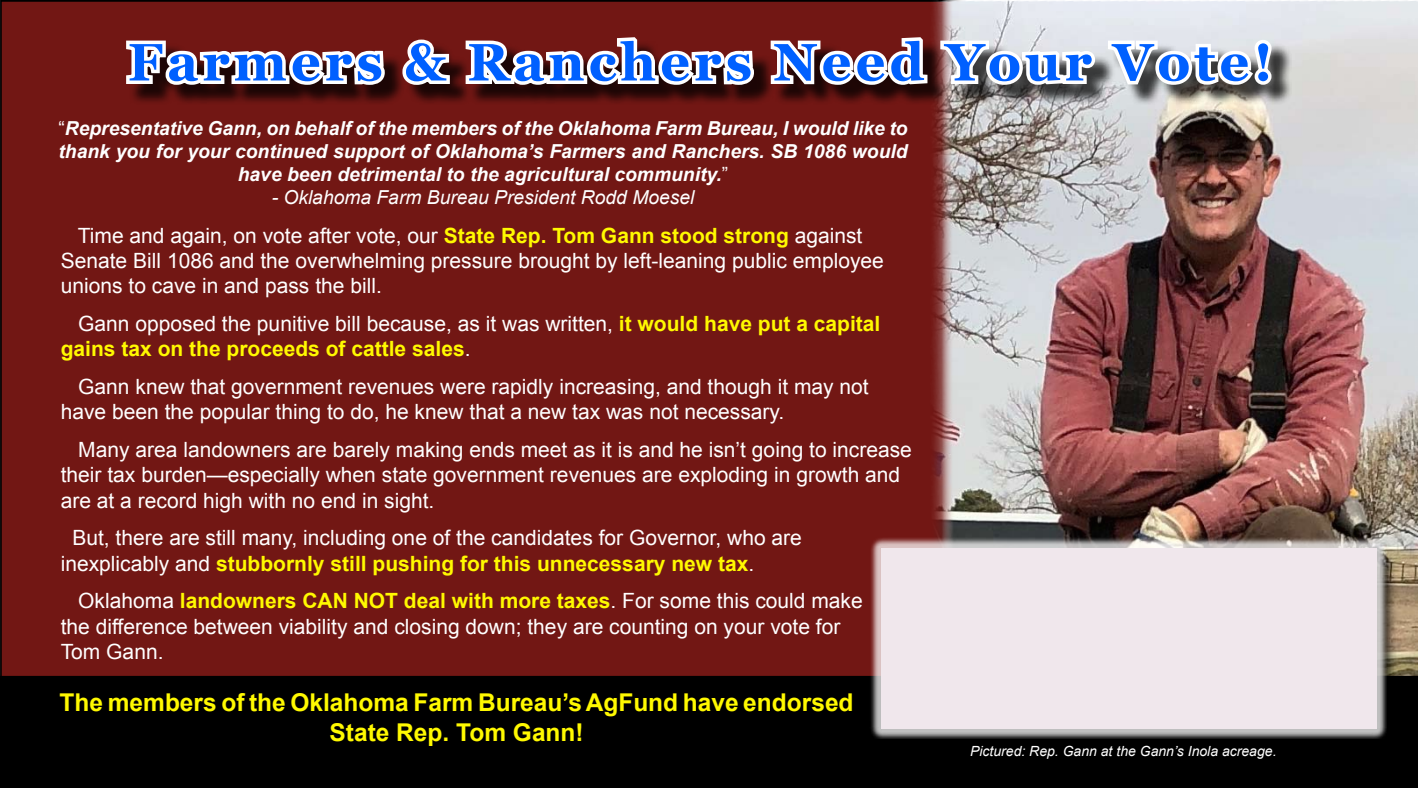
<style>
.page{position:relative;width:1418px;height:788px;background:#fff}
.page>*{position:absolute;margin:0;border:0;box-sizing:border-box;transform-origin:0 0}
.t1{font:700 52.5px "Georgia";letter-spacing:.075em;color:#0060ff}
.t2{font:700 24.5px/29.4px "Arial";color:#fff900;text-align:center}
.t3{font:21px/25.2px "Arial";color:#fff}
.t4{font:700 21px/25.2px "Arial";color:#fff900}
.t5{font:italic 700 19.25px/23.1px "Arial";color:#fff;text-align:center}
.t6{font:italic 19.25px "Arial";color:#fff}
.t7{font:italic 14px "Arial";color:#fff}
.s1{font-weight:400;font-style:normal}
.s2{font-weight:700;color:#fff900}
.s3{font-weight:400;color:#fff}
</style>
<div class="page">
<div style="left:1px;top:1px;width:964px;height:677px;background:#721714"></div>
<img style="left:926px;top:0;width:492px;height:675px">
<div style="left:127px;top:39px;width:1165px;height:66px;background:#000;opacity:.75"></div>
<svg style="left:126px;top:39px;width:262px;height:52px"></svg>
<svg style="left:397px;top:39px;width:57px;height:51px"></svg>
<svg style="left:462px;top:37px;width:295px;height:54px"></svg>
<svg style="left:767px;top:33px;width:510px;height:58px"></svg>
<div style="left:0;top:675px;width:1418px;height:113px;background:#000"></div>
<div style="left:884px;top:551px;width:514px;height:199px;background:#000;opacity:.75"></div>
<div style="left:868px;top:535px;width:518px;height:204px;background:#fff;opacity:.75"></div>
<div style="left:881px;top:548px;width:495px;height:180px;background:#f0e7ec"></div>
<h1 class="t1" style="left:128px;top:23px;width:1146px">Farmers &amp; Ranchers Need Your Vote!</h1>
<p class="t5" style="left:59px;top:117px;width:850px"><span class="s1">“</span>Representative Gann, on behalf of the members of the Oklahoma Farm Bureau, I would like to thank you for your continued support of Oklahoma’s Farmers and Ranchers. SB 1086 would have been detrimental to the agricultural community.<span class="s1">”</span></p>
<p class="t6" style="left:272px;top:185px;width:424px">- Oklahoma Farm Bureau President Rodd Moesel</p>
<p class="t3" style="left:61px;top:223px;width:824px;text-indent:17px">Time and again, on vote after vote, our <span class="s2">State Rep. Tom Gann stood strong</span> against<br>Senate Bill 1086 and the overwhelming pressure brought by left-leaning public employee unions to cave in and pass the bill.</p>
<p class="t4" style="left:61px;top:312px;width:821px;text-indent:18px"><span class="s3">Gann opposed the punitive bill because, as it was written,</span> it would have put a capital gains tax on the proceeds of cattle sales<span class="s3">.</span></p>
<p class="t3" style="left:61px;top:374px;width:809px;text-indent:18px">Gann knew that government revenues were rapidly increasing, and though it may not have been the popular thing to do, he knew that a new tax was not necessary.</p>
<p class="t3" style="left:61px;top:437px;width:852px;text-indent:18px">Many area landowners are barely making ends meet as it is and he isn’t going to increase their tax burden—especially when state government revenues are exploding in growth and are at a record high with no end in sight.</p>
<p class="t3" style="left:61px;top:525px;width:742px;text-indent:12px">But, there are still many, including one of the candidates for Governor, who are inexplicably and <span class="s2">stubbornly still pushing for this unnecessary new tax</span>.</p>
<p class="t3" style="left:61px;top:588px;width:803px;text-indent:18px">Oklahoma <span class="s2">landowners CAN NOT deal with more taxes</span>. For some this could make the difference between viability and closing down; they are counting on your vote for<br>Tom Gann.</p>
<p class="t2" style="left:60px;top:688px;width:795px">The members of the Oklahoma Farm Bureau’s AgFund have endorsed<br>State Rep. Tom Gann!</p>
<p class="t7" style="left:970px;top:742px;width:308px">Pictured: Rep. Gann at the Gann’s Inola acreage.</p>
</div>
